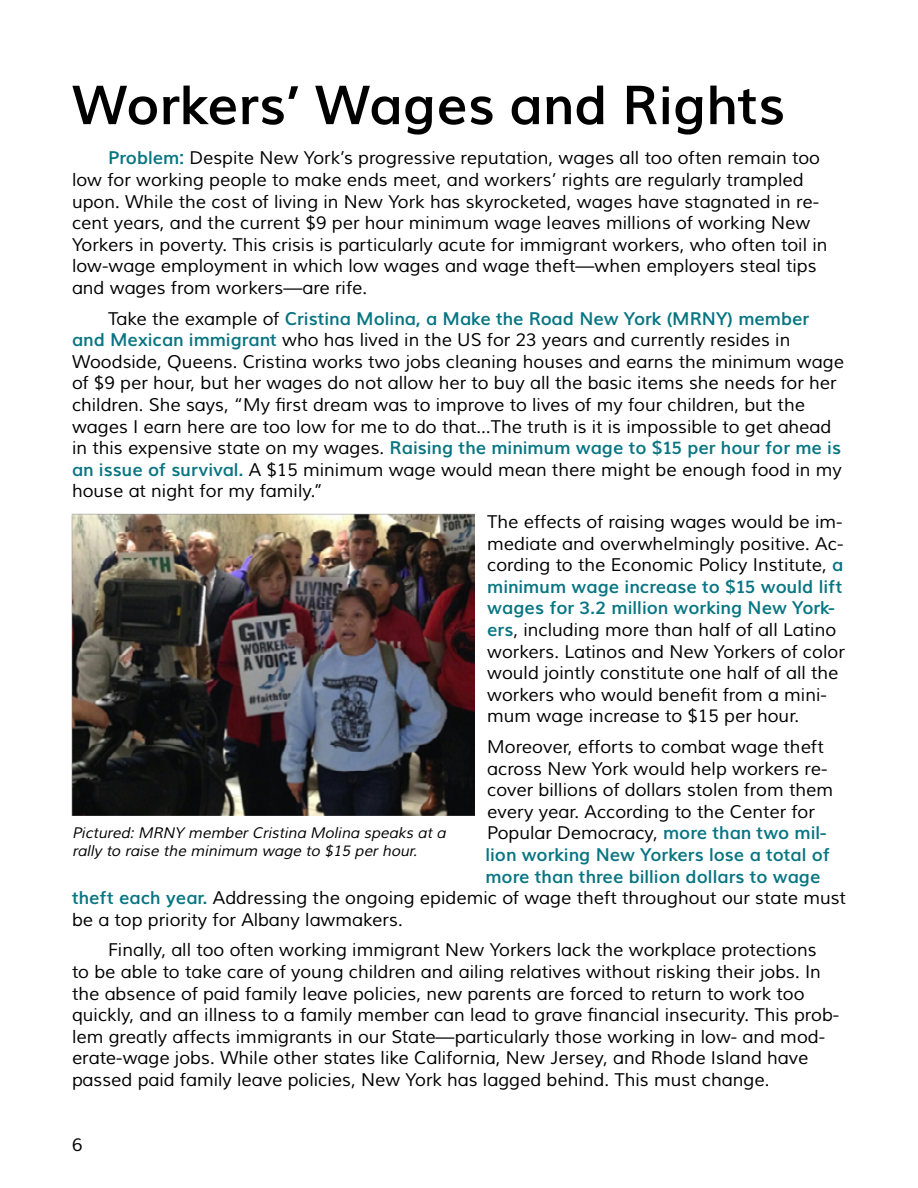
<style>
.page{position:relative;width:918px;height:1188px;background:#fff}
.page>*{position:absolute;margin:0;border:0;box-sizing:border-box;transform-origin:0 0}
.t1{font:700 54px "Muli";color:#000}
.t2{font:18px/21.6px "Muli";color:#000}
.t3{font:700 18px "Muli";color:#087582}
.t4{font:italic 15px/18px "Muli";color:#000}
.s1{font-weight:700;color:#087582}
</style>
<div class="page">
<img style="left:71px;top:513px;width:403px;height:303px">
<h1 class="t1" style="left:72px;top:73px;width:715px">Workers’ Wages and Rights</h1>
<p class="t2" style="left:72px;top:148px;width:757px;text-indent:36px"><span class="s1">Problem:</span> Despite New York’s progressive reputation, wages all too often remain too low for working people to make ends meet, and workers’ rights are regularly trampled upon. While the cost of living in New York has skyrocketed, wages have stagnated in re&shy;cent years, and the current $9 per hour minimum wage leaves millions of working New Yorkers in poverty. This crisis is particularly acute for immigrant workers, who often toil in low-wage employment in which low wages and wage theft—when employers steal tips and wages from workers—are rife.</p>
<p class="t2" style="left:72px;top:308px;width:774px;text-indent:36px">Take the example of <span class="s1">Cristina Molina, a Make the Road New York (MRNY) member and Mexican immigrant</span> who has lived in the US for 23 years and currently resides in Woodside, Queens. Cristina works two jobs cleaning houses and earns the minimum wage of $9 per hour, but her wages do not allow her to buy all the basic items she needs for her children. She says, “My first dream was to improve to lives of my four children, but the wages I earn here are too low for me to do that…The truth is it is impossible to get ahead in this expensive state on my wages. <span class="s1">Raising the minimum wage to $15 per hour for me is an issue of survival.</span> A $15 minimum wage would mean there might be enough food in my house at night for my family.”</p>
<p class="t2" style="left:487px;top:511px;width:359px">The effects of raising wages would be im&shy;mediate and overwhelmingly positive. Ac&shy;cording to the Economic Policy Institute, <span class="s1">a minimum wage increase to $15 would lift wages for 3.2 million working New York&shy;ers</span>, including more than half of all Latino workers. Latinos and New Yorkers of color would jointly constitute one half of all the workers who would benefit from a mini&shy;mum wage increase to $15 per hour.</p>
<p class="t2" style="left:487px;top:736px;width:338px">Moreover, efforts to combat wage theft</p>
<p class="t2" style="left:487px;top:758px;width:342px">across New York would help workers re-</p>
<p class="t2" style="left:487px;top:780px;width:347px">cover billions of dollars stolen from them</p>
<p class="t2" style="left:487px;top:801px;width:329px">every year. According to the Center for</p>
<p class="t2" style="left:487px;top:823px;width:341px">Popular Democracy, <span class="s1">more than two mil-</span></p>
<p class="t3" style="left:485px;top:844px;width:346px">lion working New Yorkers lose a total of</p>
<p class="t3" style="left:485px;top:866px;width:337px">more than three billion dollars to wage</p>
<p class="t2" style="left:72px;top:888px;width:776px"><span class="s1">theft each year.</span> Addressing the ongoing epidemic of wage theft throughout our state must</p>
<p class="t2" style="left:72px;top:909px;width:332px">be a top priority for Albany lawmakers.</p>
<p class="t2" style="left:72px;top:940px;width:769px;text-indent:36px">Finally, all too often working immigrant New Yorkers lack the workplace protections<br>to be able to take care of young children and ailing relatives without risking their jobs. In the absence of paid family leave policies, new parents are forced to return to work too quickly, and an illness to a family member can lead to grave financial insecurity. This prob&shy;lem greatly affects immigrants in our State—particularly those working in low- and mod&shy;erate-wage jobs. While other states like California, New Jersey, and Rhode Island have passed paid family leave policies, New York has lagged behind. This must change.</p>
<p class="t4" style="left:72px;top:824px;width:379px">Pictured:MRNY memberCristina Molina speaks ata rally to raise the minimum wage to $15 perhour.</p>
<p class="t2" style="left:72px;top:1135px;width:12px">6</p>
</div>
